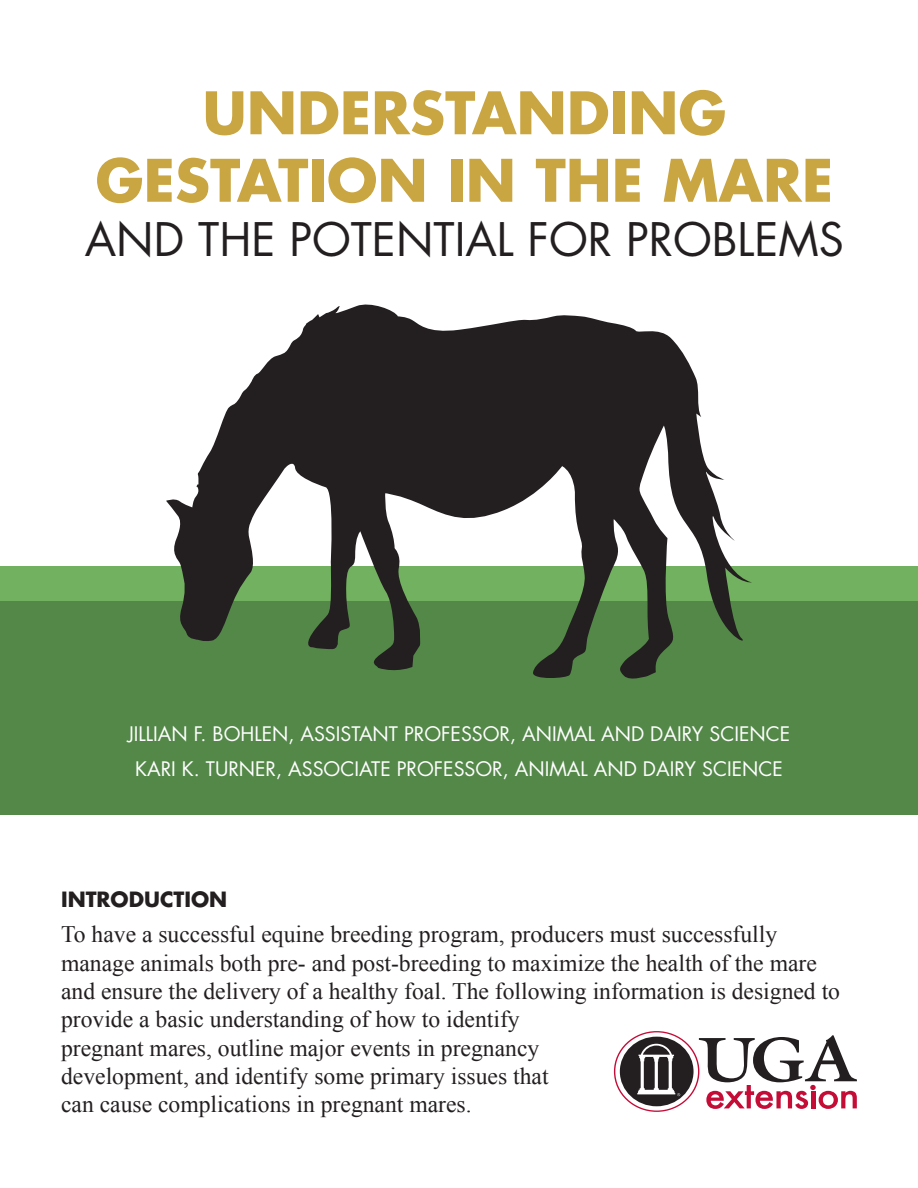
<style>
.page{position:relative;width:918px;height:1188px;background:#fff}
.page>*{position:absolute;margin:0;border:0;box-sizing:border-box;transform-origin:0 0}
.t1{font:700 57px/67.5px "Futura";color:#caa642;text-align:center}
.t2{font:45px "Futura";color:#231f20}
.t3{font:23.7px/28.3px "Times New Roman";color:#231f20}
.t4{font:700 20.4px "Futura";color:#231f20}
.t5{font:19.5px/34.5px "Futura";color:#fff;text-align:center}
</style>
<div class="page">
<div style="left:0;top:590px;width:918px;height:224px;background:#548849"></div>
<div style="left:0;top:566px;width:918px;height:35px;background:#72b15f"></div>
<div style="left:620px;top:1037px;width:74px;height:69px;background:#231f20;border-radius:50%"></div>
<svg style="left:637px;top:1044px;width:43px;height:52px"></svg>
<div style="left:614px;top:1031px;width:85px;height:81px;border:1px solid #c40c37;border-radius:50%"></div>
<svg style="left:699px;top:1035px;width:158px;height:74px"></svg>
<hr style="left:811px;top:1091px;width:4px;height:17px;background:#c40c37">
<svg style="left:166px;top:305px;width:586px;height:374px"></svg>
<h1 class="t1" style="left:96px;top:78px;width:739px">UNDERSTANDING<br>GESTATION IN THE MARE</h1>
<h2 class="t2" style="left:85px;top:211px;width:761px">AND THE POTENTIAL FOR PROBLEMS</h2>
<p class="t5" style="left:128px;top:717px;width:664px">JILLIAN F. BOHLEN, ASSISTANT PROFESSOR, ANIMAL AND DAIRY SCIENCE<br>KARI K. TURNER, ASSOCIATE PROFESSOR, ANIMAL AND DAIRY SCIENCE</p>
<p class="t4" style="left:61px;top:886px;width:168px">INTRODUCTION</p>
<p class="t3" style="left:61px;top:920px;width:781px">To have a successful equine breeding program, producers must successfully manage animals both pre- and post-breeding to maximize the health of the mare and ensure the delivery of a healthy foal. The following information is designed to provide a basic understanding of how to identify<br>pregnant mares, outline major events in pregnancy<br>development, and identify some primary issues that<br>can cause complications in pregnant mares.</p>
</div>
